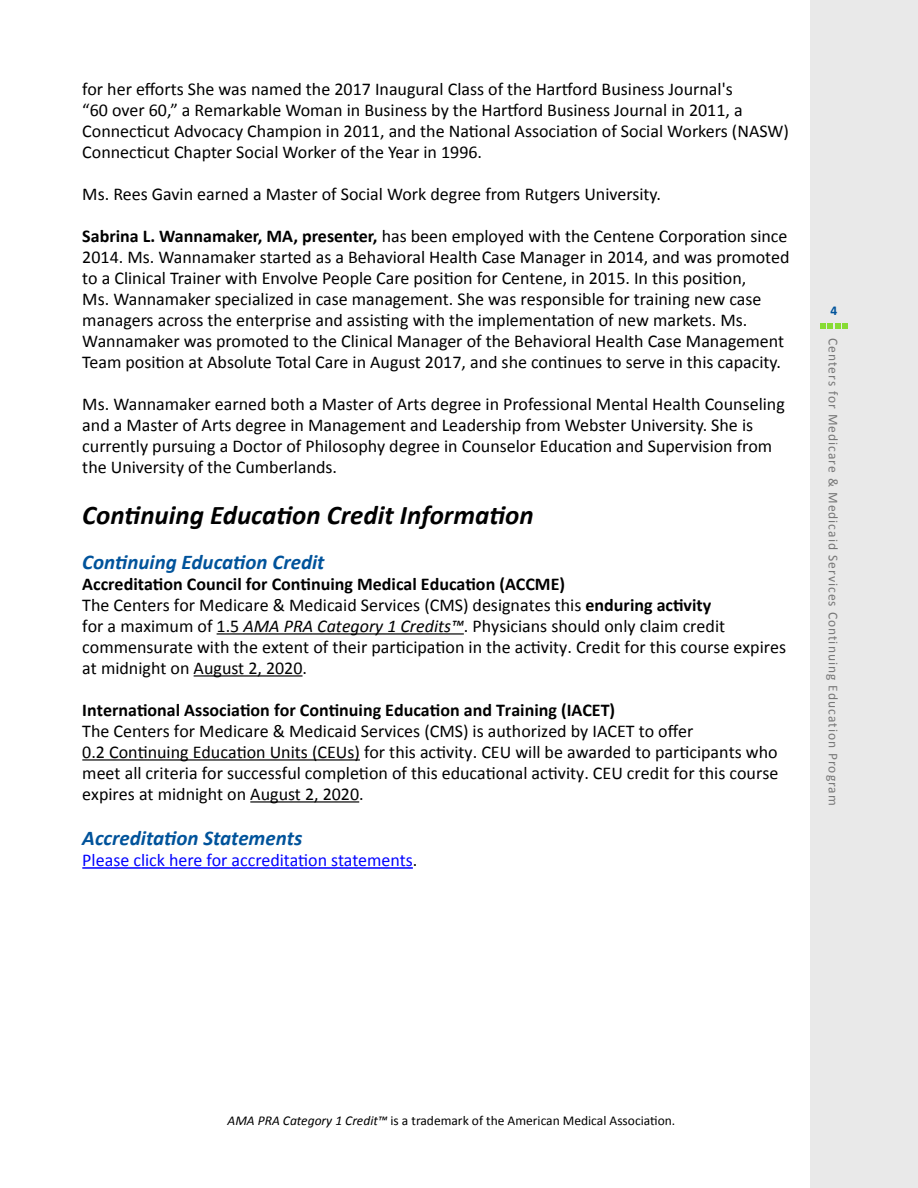
<style>
.page{position:relative;width:918px;height:1188px;background:#fff}
.page>*{position:absolute;margin:0;border:0;box-sizing:border-box;transform-origin:0 0}
.t1{font:italic 700 27px "Calibri";color:#000}
.t2{font:italic 700 21px "Calibri";color:#00539b}
.t3{font:18px/21px "Calibri";color:#000}
.t4{font:700 18px "Calibri";color:#000}
.t5{font:18px "Calibri";color:#00f}
.t6{font:13.5px "Calibri";color:#000}
.t7{font:13.5px "Calibri";letter-spacing:.075em;color:#777}
.t8{font:700 13.5px "Calibri";color:#00539b}
.s1{font-weight:700}
.s2{font-style:italic}
.s3{color:#000}
</style>
<div class="page">
<div style="left:810px;top:0;width:108px;height:1188px;background:#e9e9e9"></div>
<svg style="left:820px;top:323px;width:28px;height:6px"></svg>
<hr style="left:217px;top:633px;width:247px;height:2px;background:#000">
<hr style="left:194px;top:675px;width:109px;height:2px;background:#000">
<hr style="left:82px;top:759px;width:278px;height:2px;background:#000">
<hr style="left:250px;top:801px;width:109px;height:2px;background:#000">
<hr style="left:82px;top:867px;width:331px;height:2px;background:#00f">
<p class="t3" style="left:82px;top:79px;width:708px">for her efforts She was named the 2017 Inaugural Class of the Hartford Business Journal's<br>“60 over 60,” a Remarkable Woman in Business by the Hartford Business Journal in 2011, a Connecticut Advocacy Champion in 2011, and the National Association of Social Workers (NASW)<br>Connecticut Chapter Social Worker of the Year in 1996.</p>
<p class="t3" style="left:82px;top:184px;width:580px">Ms. Rees Gavin earned a Master of Social Work degree from Rutgers University.</p>
<p class="t3" style="left:82px;top:226px;width:709px"><span class="s1">Sabrina L. Wannamaker, MA, presenter,</span> has been employed with the Centene Corporation since 2014. Ms. Wannamaker started as a Behavioral Health Case Manager in 2014, and was promoted to a Clinical Trainer with Envolve People Care position for Centene, in 2015. In this position,<br>Ms. Wannamaker specialized in case management. She was responsible for training new case managers across the enterprise and assisting with the implementation of new markets. Ms.<br>Wannamaker was promoted to the Clinical Manager of the Behavioral Health Case Management Team position at Absolute Total Care in August 2017, and she continues to serve in this capacity.</p>
<p class="t3" style="left:82px;top:394px;width:704px">Ms. Wannamaker earned both a Master of Arts degree in Professional Mental Health Counseling and a Master of Arts degree in Management and Leadership from Webster University. She is currently pursuing a Doctor of Philosophy degree in Counselor Education and Supervision from the University of the Cumberlands.</p>
<h1 class="t1" style="left:82px;top:498px;width:453px">Continuing Education Credit Information</h1>
<p class="t2" style="left:82px;top:549px;width:244px">Continuing Education Credit</p>
<p class="t3" style="left:82px;top:574px;width:705px"><span class="s1">Accreditation Council for Continuing Medical Education (ACCME)<br></span>The Centers for Medicare &amp; Medicaid Services (CMS) designates this <span class="s1">enduring activity<br></span>for a maximum of 1.5 <span class="s2">AMA PRA Category 1 Credits™</span>. Physicians should only claim credit commensurate with the extent of their participation in the activity. Credit for this course expires at midnight on August 2, 2020.</p>
<p class="t4" style="left:82px;top:698px;width:534px">International Association for Continuing Education and Training (IACET)</p>
<p class="t3" style="left:82px;top:721px;width:698px">The Centers for Medicare &amp; Medicaid Services (CMS) is authorized by IACET to offer<br>0.2 Continuing Education Units (CEUs) for this activity. CEU will be awarded to participants who meet all criteria for successful completion of this educational activity. CEU credit for this course expires at midnight on August 2, 2020.</p>
<p class="t2" style="left:82px;top:825px;width:221px">Accreditation Statements</p>
<p class="t5" style="left:82px;top:849px;width:337px">Please click here for accreditation statements<span class="s3">.</span></p>
<p class="t8" style="left:830px;top:302px;width:8px">4</p>
<p class="t7" style="left:842px;top:338px;width:469px;rotate:90deg">Centers for Medicare &amp; Medicaid Services Continuing Education Program</p>
<p class="t6" style="left:228px;top:1112px;width:449px"><span class="s2">AMA PRA Category 1 Credit™</span> is a trademark of the American Medical Association.</p>
</div>
